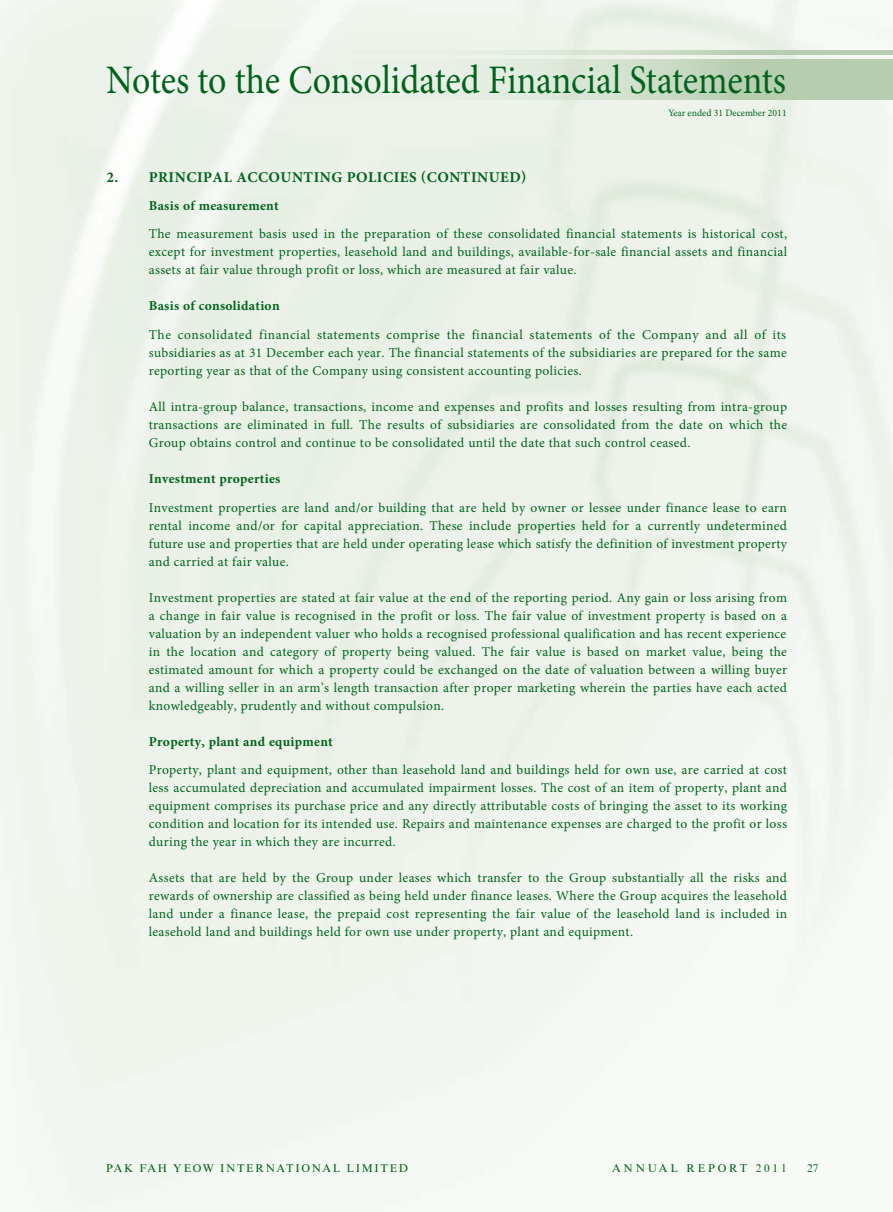
<style>
.page{position:relative;width:893px;height:1212px;background:#fff}
.page>*{position:absolute;margin:0;border:0;box-sizing:border-box;transform-origin:0 0}
.t1{font:40.5px "Minion Pro";letter-spacing:-.005em;color:#00631c;scale:.89 1}
.t2{font:700 15px "Minion Pro";letter-spacing:.03em;color:#00631c}
.t3{font:13.5px/18px "Minion Pro";letter-spacing:.025em;color:#00631c;text-align:justify}
.t4{font:700 13.5px "Minion Pro";letter-spacing:.02em;color:#00631c}
.t5{font:11.25px "Times New Roman MT Std";letter-spacing:.15em;color:#00631c}
.t6{font:11.25px "Times New Roman MT Std";letter-spacing:.25em;color:#00631c}
.t7{font:9.75px "Minion Pro";color:#00631c}
</style>
<div class="page">
<svg style="left:0;top:60px;width:893px;height:40px;background:#dbe6d8"></svg>
<svg style="left:0;top:50px;width:893px;height:4px;background:#dce7d8"></svg>
<h1 class="t1" style="left:106px;top:53px;width:765px">Notes to the Consolidated Financial Statements</h1>
<p class="t7" style="left:668px;top:106px;width:120px">Year ended 31 December 2011</p>
<p class="t2" style="left:106px;top:167px;width:422px">2. PRINCIPAL ACCOUNTING POLICIES (CONTINUED)</p>
<p class="t4" style="left:149px;top:196px;width:131px">Basis of measurement</p>
<p class="t3" style="left:149px;top:225px;width:640px">The measurement basis used in the preparation of these consolidated financial statements is historical cost, except for investment properties, leasehold land and buildings, available-for-sale financial assets and financial assets at fair value through profit or loss, which are measured at fair value.</p>
<p class="t4" style="left:149px;top:297px;width:132px">Basis of consolidation</p>
<p class="t3" style="left:149px;top:326px;width:639px">The consolidated financial statements comprise the financial statements of the Company and all of its subsidiaries as at 31 December each year. The financial statements of the subsidiaries are prepared for the same reporting year as that of the Company using consistent accounting policies.</p>
<p class="t3" style="left:149px;top:398px;width:640px">All intra-group balance, transactions, income and expenses and profits and losses resulting from intra-group transactions are eliminated in full. The results of subsidiaries are consolidated from the date on which the Group obtains control and continue to be consolidated until the date that such control ceased.</p>
<p class="t4" style="left:149px;top:469px;width:133px">Investment properties</p>
<p class="t3" style="left:149px;top:498px;width:640px">Investment properties are land and/or building that are held by owner or lessee under finance lease to earn rental income and/or for capital appreciation. These include properties held for a currently undetermined future use and properties that are held under operating lease which satisfy the definition of investment property and carried at fair value.</p>
<p class="t3" style="left:149px;top:588px;width:640px">Investment properties are stated at fair value at the end of the reporting period. Any gain or loss arising from a change in fair value is recognised in the profit or loss. The fair value of investment property is based on a valuation by an independent valuer who holds a recognised professional qualification and has recent experience in the location and category of property being valued. The fair value is based on market value, being the estimated amount for which a property could be exchanged on the date of valuation between a willing buyer and a willing seller in an arm’s length transaction after proper marketing wherein the parties have each acted knowledgeably, prudently and without compulsion.</p>
<p class="t4" style="left:149px;top:732px;width:186px">Property, plant and equipment</p>
<p class="t3" style="left:149px;top:761px;width:640px">Property, plant and equipment, other than leasehold land and buildings held for own use, are carried at cost less accumulated depreciation and accumulated impairment losses. The cost of an item of property, plant and equipment comprises its purchase price and any directly attributable costs of bringing the asset to its working condition and location for its intended use. Repairs and maintenance expenses are charged to the profit or loss during the year in which they are incurred.</p>
<p class="t3" style="left:149px;top:869px;width:640px">Assets that are held by the Group under leases which transfer to the Group substantially all the risks and rewards of ownership are classified as being held under finance leases. Where the Group acquires the leasehold land under a finance lease, the prepaid cost representing the fair value of the leasehold land is included in leasehold land and buildings held for own use under property, plant and equipment.</p>
<p class="t5" style="left:106px;top:1162px;width:303px">PAK FAH YEOW INTERNATIONAL LIMITED</p>
<p class="t6" style="left:612px;top:1162px;width:176px">ANNUAL REPORT 2011</p>
<p class="t5" style="left:807px;top:1162px;width:13px">27</p>
</div>
